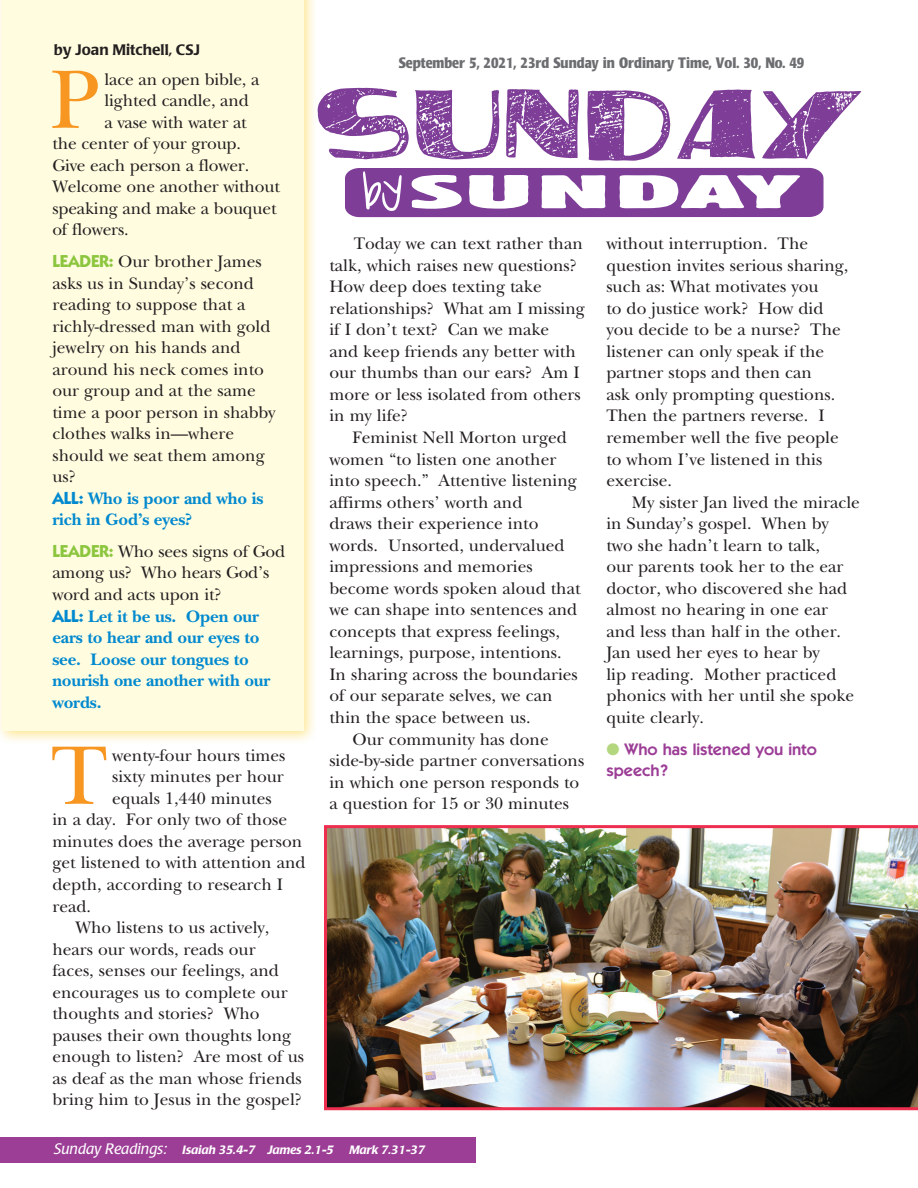
<style>
.page{position:relative;width:918px;height:1188px;background:#fff}
.page>*{position:absolute;margin:0;border:0;box-sizing:border-box;transform-origin:0 0}
.SBS_Text{font:86.55px "New Baskerville";color:#f79621}
.SBS_Text-2{font:17.4px/21.6px "New Baskerville";color:#231f20}
.SBS_Text-3{font:700 17.4px/21.6px "New Baskerville";letter-spacing:-.01em;color:#0089cf}
.SBS_Text-4{font:600 16.5px/21.6px "Itc Kabel";color:#9c3d96}
.Sun_Date{font:700 condensed 15px "Poppl Laudatio";color:#6c6d70}
.by_line{font:500 15px "Poppl Laudatio";color:#231f20}
.Italic{font:italic 500 12px "Poppl Laudatio";color:#fff}
.s1{font-family:"Itc Kabel";font-weight:700;color:#8bc63e}
.s2{font-family:"Itc Kabel"}
.s3{color:#b3d67e}
.s4{font-weight:400;font-size:15px}
</style>
<div class="page">
<div style="left:0;top:0;width:318px;height:745px;background:#feca0a;opacity:.45"></div>
<div style="left:2px;top:0;width:301px;height:730px;background:#fffce0"></div>
<svg style="left:318px;top:88px;width:543px;height:130px"></svg>
<img style="left:324px;top:825px;width:594px;height:285px">
<div style="left:0;top:1137px;width:475px;height:26px;background:#9c3d96"></div>
<p class="by_line" style="left:54px;top:42px;width:148px">by Joan Mitchell, CSJ</p>
<p class="SBS_Text" style="left:50px;top:49px;width:52px">P</p>
<p class="SBS_Text-2" style="left:105px;top:68px;width:156px">lace an open bible, a</p>
<p class="SBS_Text-2" style="left:105px;top:90px;width:146px">lighted candle, and</p>
<p class="SBS_Text-2" style="left:105px;top:111px;width:144px">a vase with water at</p>
<p class="SBS_Text-2" style="left:52px;top:133px;width:190px">the center of your group.</p>
<p class="SBS_Text-2" style="left:52px;top:155px;width:198px">Give each person a flower.</p>
<p class="SBS_Text-2" style="left:52px;top:176px;width:229px">Welcome one another without</p>
<p class="SBS_Text-2" style="left:52px;top:198px;width:226px">speaking and make a bouquet</p>
<p class="SBS_Text-2" style="left:52px;top:219px;width:78px">of flowers.</p>
<p class="SBS_Text-2" style="left:52px;top:251px;width:225px"><span class="s1">LEADER:</span> Our brother James asks us in Sunday’s second reading to suppose that a richly-dressed man with gold jewelry on his hands and around his neck comes into our group and at the same time a poor person in shabby clothes walks in—where should we seat them among us?</p>
<p class="SBS_Text-3" style="left:52px;top:488px;width:213px"><span class="s2">ALL:</span> Who is poor and who is rich in God’s eyes?</p>
<p class="SBS_Text-2" style="left:52px;top:541px;width:234px"><span class="s1">LEADER:</span> Who sees signs of God among us? Who hears God’s word and acts upon it?</p>
<p class="SBS_Text-3" style="left:52px;top:605px;width:220px"><span class="s2">ALL:</span> Let it be us. Open our ears to hear and our eyes to see. Loose our tongues to nourish one another with our words.</p>
<p class="SBS_Text" style="left:51px;top:725px;width:59px">T</p>
<p class="SBS_Text-2" style="left:112px;top:744px;width:175px">wenty-four hours times</p>
<p class="SBS_Text-2" style="left:112px;top:766px;width:173px">sixty minutes per hour</p>
<p class="SBS_Text-2" style="left:112px;top:788px;width:161px">equals 1,440 minutes</p>
<p class="SBS_Text-2" style="left:52px;top:809px;width:236px">in a day. For only two of those</p>
<p class="SBS_Text-2" style="left:52px;top:831px;width:251px">minutes does the average person</p>
<p class="SBS_Text-2" style="left:52px;top:852px;width:255px">get listened to with attention and</p>
<p class="SBS_Text-2" style="left:52px;top:874px;width:232px">depth, according to research I</p>
<p class="SBS_Text-2" style="left:52px;top:895px;width:40px">read.</p>
<p class="SBS_Text-2" style="left:52px;top:917px;width:253px;text-indent:23px">Who listens to us actively, hears our words, reads our<br>faces, senses our feelings, and encourages us to complete our thoughts and stories? Who pauses their own thoughts long enough to listen? Are most of us as deaf as the man whose friends bring him to Jesus in the gospel?</p>
<p class="Sun_Date" style="left:399px;top:54px;width:407px">September 5, 2021, 23rd Sunday in Ordinary Time, Vol. 30, No. 49</p>
<p class="SBS_Text-2" style="left:329px;top:233px;width:257px;text-indent:24px">Today we can text rather than talk, which raises new questions?<br>How deep does texting take relationships? What am I missing if I don’t text? Can we make<br>and keep friends any better with our thumbs than our ears? Am I more or less isolated from others in my life?</p>
<p class="SBS_Text-2" style="left:329px;top:427px;width:253px;text-indent:23px">Feminist Nell Morton urged women “to listen one another into speech.” Attentive listening affirms others’ worth and<br>draws their experience into words. Unsorted, undervalued impressions and memories become words spoken aloud that we can shape into sentences and concepts that express feelings, learnings, purpose, intentions.<br>In sharing across the boundaries of our separate selves, we can thin the space between us.</p>
<p class="SBS_Text-2" style="left:329px;top:728px;width:256px;text-indent:23px">Our community has done side-by-side partner conversations in which one person responds to a question for 15 or 30 minutes</p>
<p class="SBS_Text-2" style="left:606px;top:233px;width:244px">without interruption. The question invites serious sharing, such as: What motivates you<br>to do justice work? How did you decide to be a nurse? The listener can only speak if the partner stops and then can<br>ask only prompting questions.<br>Then the partners reverse. I remember well the five people to whom I’ve listened in this exercise.</p>
<p class="SBS_Text-2" style="left:606px;top:491px;width:255px;text-indent:26px">My sister Jan lived the miracle in Sunday’s gospel. When by<br>two she hadn’t learn to talk,<br>our parents took her to the ear doctor, who discovered she had almost no hearing in one ear and less than half in the other.<br>Jan used her eyes to hear by<br>lip reading. Mother practiced phonics with her until she spoke quite clearly.</p>
<p class="SBS_Text-4" style="left:606px;top:738px;width:212px"><span class="s3">●</span> Who has listened you into speech?</p>
<p class="Italic" style="left:54px;top:1143px;width:282px"><span class="s4">Sunday Readings:</span> Isaiah 35.4-7 James 2.1-5</p>
<p class="Italic" style="left:349px;top:1143px;width:78px">Mark 7.31-37</p>
</div>
